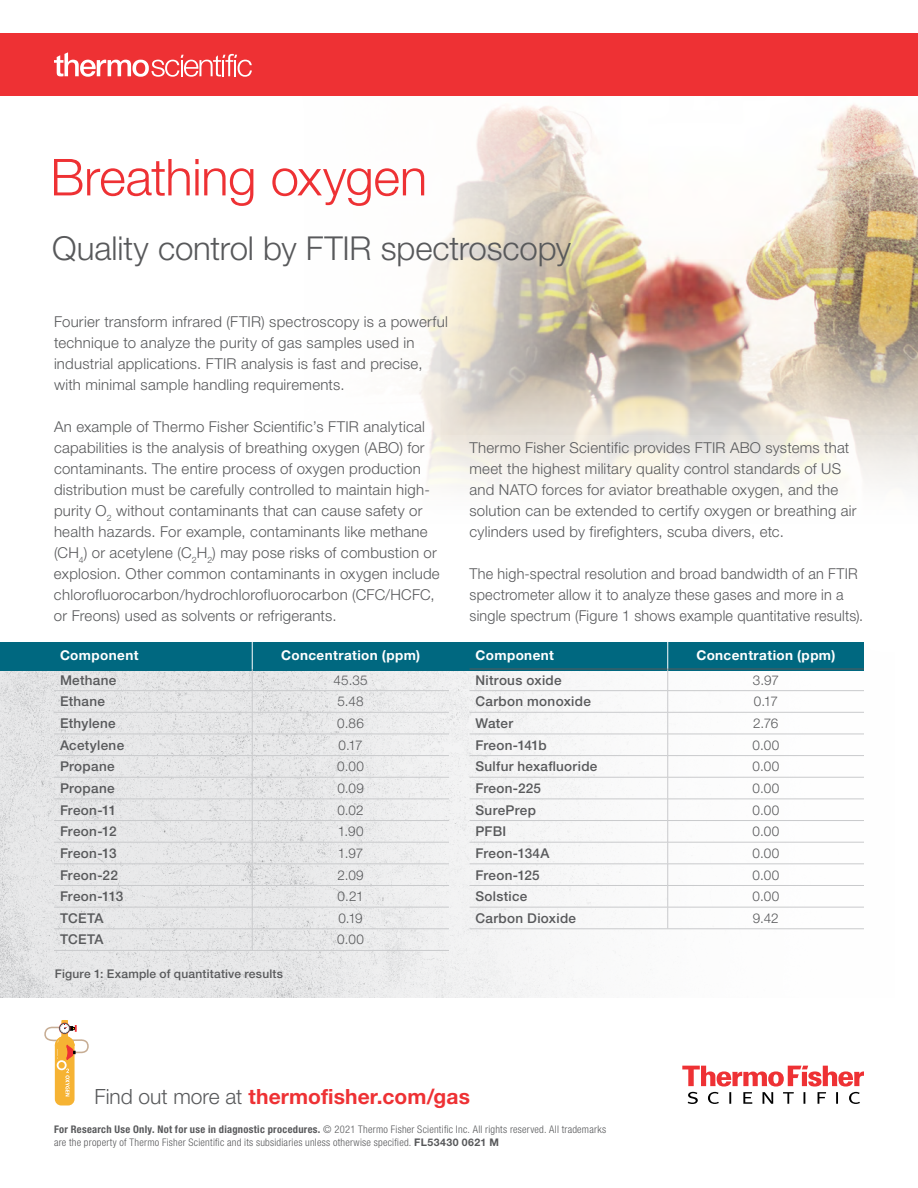
<style>
.page{position:relative;width:918px;height:1188px;background:#fff}
.page>*{position:absolute;margin:0;border:0;box-sizing:border-box;transform-origin:0 0}
.t1{font:300 51px "Helvetica Neue LTW1 G";letter-spacing:-.01em;color:#ee3134}
.t2{font:300 33px "Helvetica Neue LTW1 G";letter-spacing:-.005em;color:#58595b}
.t3{font:700 21px "Helvetica Neue LTW1 G";letter-spacing:.005em;color:#ee3134}
.t4{font:300 15px/21px "Helvetica Neue LTW1 G";letter-spacing:.015em;color:#58595b}
.t5{font:300 15px/21px "Helvetica Neue LTW1 G";letter-spacing:.015em;color:#58595b;scale:.96 1}
.t6{font:500 13.5px "Helvetica Neue LTW1 G";letter-spacing:.025em;color:#58595b}
.t7{font:300 13.5px "Helvetica Neue LTW1 G";letter-spacing:.025em;color:#58595b}
.t8{font:700 13.5px "Helvetica Neue LTW1 G";letter-spacing:.03em;color:#fff}
.t9{font:500 13.5px "Helvetica Neue LTW1 G";letter-spacing:-.005em;color:#58595b}
.t10{font:500 12px "Helvetica Neue LTW1 G";letter-spacing:.015em;color:#58595b}
.t11{font:300 condensed 10.5px/13.5px "Helvetica Neue LTW1 G";letter-spacing:.025em;color:#58595b}
.s1{font-weight:300;color:#58595b}
.s2{font-weight:700}
.s3{font-weight:700;font-stretch:normal}
</style>
<div class="page">
<img style="left:0;top:670px;width:864px;height:328px">
<div style="left:0;top:642px;width:864px;height:28px;background:#006880"></div>
<img style="left:419px;top:104px;width:499px;height:385px">
<svg style="left:252px;top:642px;width:1px;height:308px"></svg>
<hr style="left:54px;top:690px;width:198px;height:1px;background:#c9cacc">
<hr style="left:252px;top:690px;width:197px;height:1px;background:#c9cacc">
<hr style="left:54px;top:712px;width:198px;height:1px;background:#c9cacc">
<hr style="left:252px;top:712px;width:197px;height:1px;background:#c9cacc">
<hr style="left:54px;top:734px;width:198px;height:1px;background:#c9cacc">
<hr style="left:252px;top:734px;width:197px;height:1px;background:#c9cacc">
<hr style="left:54px;top:755px;width:198px;height:1px;background:#c9cacc">
<hr style="left:252px;top:755px;width:197px;height:1px;background:#c9cacc">
<hr style="left:54px;top:777px;width:198px;height:1px;background:#c9cacc">
<hr style="left:252px;top:777px;width:197px;height:1px;background:#c9cacc">
<hr style="left:54px;top:799px;width:198px;height:1px;background:#c9cacc">
<hr style="left:252px;top:799px;width:197px;height:1px;background:#c9cacc">
<hr style="left:54px;top:820px;width:198px;height:1px;background:#c9cacc">
<hr style="left:252px;top:820px;width:197px;height:1px;background:#c9cacc">
<hr style="left:54px;top:842px;width:198px;height:1px;background:#c9cacc">
<hr style="left:252px;top:842px;width:197px;height:1px;background:#c9cacc">
<hr style="left:54px;top:864px;width:198px;height:1px;background:#c9cacc">
<hr style="left:252px;top:864px;width:197px;height:1px;background:#c9cacc">
<hr style="left:54px;top:885px;width:198px;height:1px;background:#c9cacc">
<hr style="left:252px;top:885px;width:197px;height:1px;background:#c9cacc">
<hr style="left:54px;top:907px;width:198px;height:1px;background:#c9cacc">
<hr style="left:252px;top:907px;width:197px;height:1px;background:#c9cacc">
<hr style="left:54px;top:929px;width:198px;height:1px;background:#c9cacc">
<hr style="left:252px;top:929px;width:197px;height:1px;background:#c9cacc">
<hr style="left:54px;top:950px;width:198px;height:1px;background:#c9cacc">
<hr style="left:252px;top:950px;width:197px;height:1px;background:#c9cacc">
<hr style="left:469px;top:669px;width:199px;height:1px;background:#58595b">
<hr style="left:668px;top:669px;width:196px;height:1px;background:#58595b">
<svg style="left:667px;top:642px;width:1px;height:287px"></svg>
<hr style="left:469px;top:690px;width:199px;height:1px;background:#c9cacc">
<hr style="left:668px;top:690px;width:196px;height:1px;background:#c9cacc">
<hr style="left:469px;top:712px;width:199px;height:1px;background:#c9cacc">
<hr style="left:668px;top:712px;width:196px;height:1px;background:#c9cacc">
<hr style="left:469px;top:734px;width:199px;height:1px;background:#c9cacc">
<hr style="left:668px;top:734px;width:196px;height:1px;background:#c9cacc">
<hr style="left:469px;top:755px;width:199px;height:1px;background:#c9cacc">
<hr style="left:668px;top:755px;width:196px;height:1px;background:#c9cacc">
<hr style="left:469px;top:777px;width:199px;height:1px;background:#c9cacc">
<hr style="left:668px;top:777px;width:196px;height:1px;background:#c9cacc">
<hr style="left:469px;top:799px;width:199px;height:1px;background:#c9cacc">
<hr style="left:668px;top:799px;width:196px;height:1px;background:#c9cacc">
<hr style="left:469px;top:820px;width:199px;height:1px;background:#c9cacc">
<hr style="left:668px;top:820px;width:196px;height:1px;background:#c9cacc">
<hr style="left:469px;top:842px;width:199px;height:1px;background:#c9cacc">
<hr style="left:668px;top:842px;width:196px;height:1px;background:#c9cacc">
<hr style="left:469px;top:864px;width:199px;height:1px;background:#c9cacc">
<hr style="left:668px;top:864px;width:196px;height:1px;background:#c9cacc">
<hr style="left:469px;top:885px;width:199px;height:1px;background:#c9cacc">
<hr style="left:668px;top:885px;width:196px;height:1px;background:#c9cacc">
<hr style="left:469px;top:907px;width:199px;height:1px;background:#c9cacc">
<hr style="left:668px;top:907px;width:196px;height:1px;background:#c9cacc">
<hr style="left:469px;top:929px;width:199px;height:1px;background:#c9cacc">
<hr style="left:668px;top:929px;width:196px;height:1px;background:#c9cacc">
<svg style="left:682px;top:1066px;width:182px;height:38px"></svg>
<svg style="left:44px;top:1020px;width:45px;height:85px"></svg>
<div style="left:0;top:33px;width:918px;height:63px;background:#ee3134"></div>
<svg style="left:54px;top:52px;width:198px;height:25px"></svg>
<h1 class="t1" style="left:50px;top:146px;width:378px">Breathing oxygen</h1>
<h2 class="t2" style="left:52px;top:228px;width:520px">Quality control by FTIR spectroscopy</h2>
<p class="t4" style="left:54px;top:311px;width:395px">Fourier transform infrared (FTIR) spectroscopy is a powerful technique to analyze the purity of gas samples used in industrial applications. FTIR analysis is fast and precise, with minimal sample handling requirements.</p>
<p class="t4" style="left:54px;top:416px;width:387px">An example of Thermo Fisher Scientific’s FTIR analytical capabilities is the analysis of breathing oxygen (ABO) for contaminants. The entire process of oxygen production distribution must be carefully controlled to maintain high&shy;purity O<sub>2</sub> without contaminants that can cause safety or health hazards. For example, contaminants like methane (CH<sub>4</sub>) or acetylene (C<sub>2</sub>H<sub>2</sub>) may pose risks of combustion or explosion. Other common contaminants in oxygen include chlorofluorocarbon/hydrochlorofluorocarbon (CFC/HCFC, or Freons) used as solvents or refrigerants.</p>
<p class="t8" style="left:60px;top:647px;width:80px">Component</p>
<p class="t8" style="left:281px;top:647px;width:141px">Concentration (ppm)</p>
<p class="t6" style="left:60px;top:672px;width:58px">Methane</p>
<p class="t7" style="left:333px;top:672px;width:36px">45.35</p>
<p class="t6" style="left:60px;top:693px;width:47px">Ethane</p>
<p class="t7" style="left:337px;top:693px;width:28px">5.48</p>
<p class="t6" style="left:60px;top:715px;width:57px">Ethylene</p>
<p class="t7" style="left:337px;top:715px;width:28px">0.86</p>
<p class="t6" style="left:60px;top:737px;width:66px">Acetylene</p>
<p class="t7" style="left:339px;top:737px;width:26px">0.17</p>
<p class="t6" style="left:60px;top:758px;width:56px">Propane</p>
<p class="t7" style="left:337px;top:758px;width:28px">0.00</p>
<p class="t6" style="left:60px;top:780px;width:56px">Propane</p>
<p class="t7" style="left:337px;top:780px;width:28px">0.09</p>
<p class="t6" style="left:60px;top:802px;width:58px">Freon-11</p>
<p class="t7" style="left:337px;top:802px;width:28px">0.02</p>
<p class="t6" style="left:60px;top:823px;width:58px">Freon-12</p>
<p class="t7" style="left:338px;top:823px;width:27px">1.90</p>
<p class="t6" style="left:60px;top:845px;width:58px">Freon-13</p>
<p class="t7" style="left:338px;top:845px;width:27px">1.97</p>
<p class="t6" style="left:60px;top:867px;width:59px">Freon-22</p>
<p class="t7" style="left:337px;top:866px;width:28px">2.09</p>
<p class="t6" style="left:60px;top:888px;width:65px">Freon-113</p>
<p class="t7" style="left:338px;top:888px;width:28px">0.21</p>
<p class="t6" style="left:60px;top:910px;width:45px">TCETA</p>
<p class="t7" style="left:338px;top:910px;width:26px">0.19</p>
<p class="t6" style="left:60px;top:932px;width:45px">TCETA</p>
<p class="t7" style="left:337px;top:931px;width:28px">0.00</p>
<p class="t10" style="left:55px;top:966px;width:230px">Figure 1: Example of quantitative results</p>
<p class="t4" style="left:469px;top:437px;width:389px">Thermo Fisher Scientific provides FTIR ABO systems that meet the highest military quality control standards of US and NATO forces for aviator breathable oxygen, and the solution can be extended to certify oxygen or breathing air cylinders used by firefighters, scuba divers, etc.</p>
<p class="t5" style="left:469px;top:563px;width:412px">The high-spectral resolution and broad bandwidth of an FTIR spectrometer allow it to analyze these gases and more in a single spectrum (Figure 1 shows example quantitative results).</p>
<p class="t8" style="left:476px;top:647px;width:80px">Component</p>
<p class="t8" style="left:696px;top:647px;width:141px">Concentration (ppm)</p>
<p class="t6" style="left:476px;top:672px;width:88px">Nitrous oxide</p>
<p class="t7" style="left:753px;top:672px;width:28px">3.97</p>
<p class="t6" style="left:476px;top:693px;width:117px">Carbon monoxide</p>
<p class="t7" style="left:754px;top:693px;width:26px">0.17</p>
<p class="t6" style="left:476px;top:715px;width:39px">Water</p>
<p class="t7" style="left:753px;top:715px;width:27px">2.76</p>
<p class="t9" style="left:476px;top:737px;width:73px">Freon-141b</p>
<p class="t7" style="left:753px;top:737px;width:28px">0.00</p>
<p class="t6" style="left:476px;top:758px;width:123px">Sulfur hexafluoride</p>
<p class="t7" style="left:753px;top:758px;width:28px">0.00</p>
<p class="t6" style="left:476px;top:780px;width:67px">Freon-225</p>
<p class="t7" style="left:753px;top:780px;width:28px">0.00</p>
<p class="t6" style="left:476px;top:802px;width:62px">SurePrep</p>
<p class="t7" style="left:753px;top:802px;width:28px">0.00</p>
<p class="t6" style="left:476px;top:823px;width:32px">PFBI</p>
<p class="t7" style="left:753px;top:823px;width:28px">0.00</p>
<p class="t6" style="left:476px;top:845px;width:75px">Freon-134A</p>
<p class="t7" style="left:753px;top:845px;width:28px">0.00</p>
<p class="t6" style="left:476px;top:867px;width:66px">Freon-125</p>
<p class="t7" style="left:753px;top:866px;width:28px">0.00</p>
<p class="t6" style="left:476px;top:888px;width:53px">Solstice</p>
<p class="t7" style="left:753px;top:888px;width:28px">0.00</p>
<p class="t6" style="left:476px;top:910px;width:102px">Carbon Dioxide</p>
<p class="t7" style="left:753px;top:910px;width:27px">9.42</p>
<h3 class="t3" style="left:94px;top:1084px;width:377px"><span class="s1">Find out more at</span> thermofisher.com/gas</h3>
<p class="t11" style="left:54px;top:1122px;width:554px"><span class="s2">For Research Use Only. Not for use in diagnostic procedures.</span> © 2021 Thermo Fisher Scientific Inc. All rights reserved. All trademarks are the property of Thermo Fisher Scientific and its subsidiaries unless otherwise specified. <span class="s3">FL53430 0621 M</span></p>
</div>
